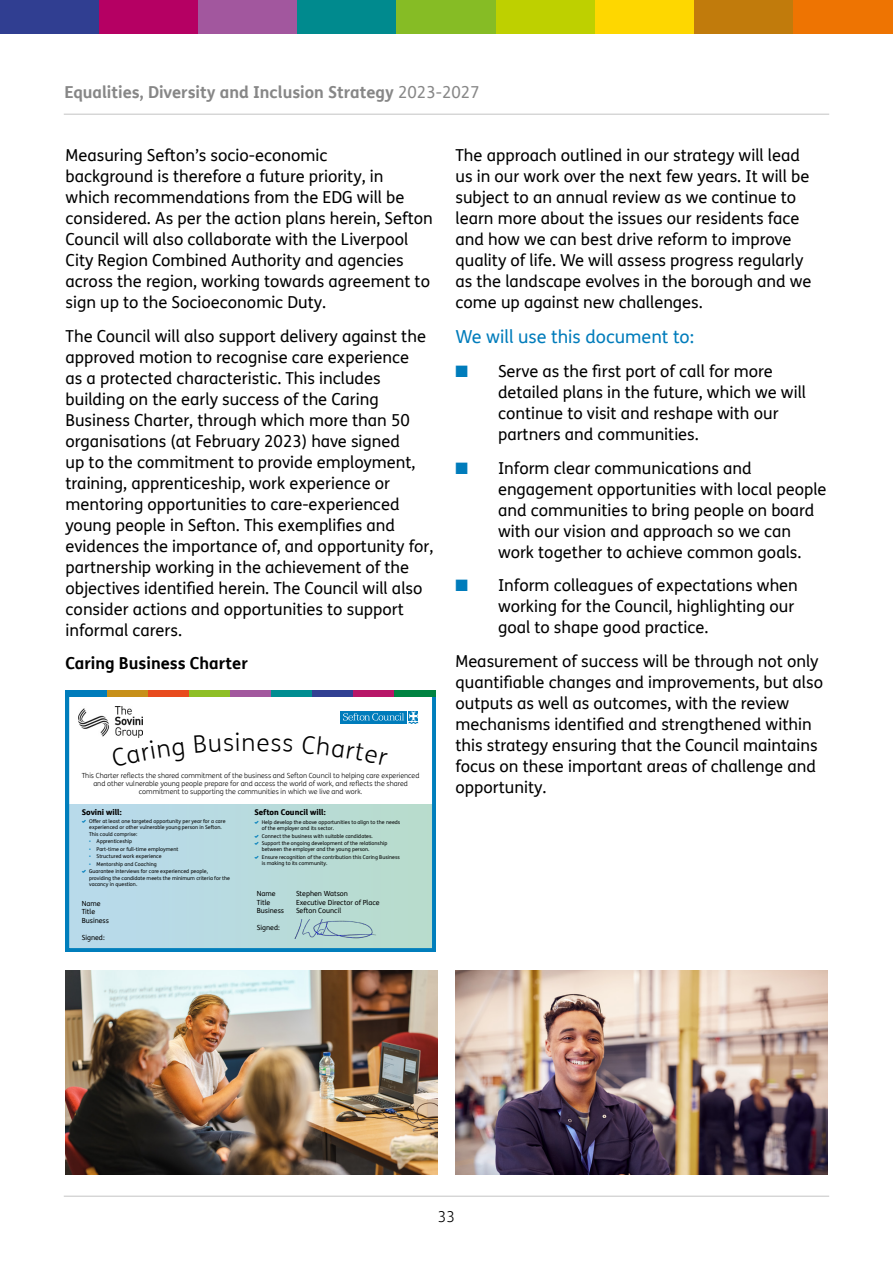
<style>
.page{position:relative;width:893px;height:1263px;background:#fff}
.page>*{position:absolute;margin:0;border:0;box-sizing:border-box;transform-origin:0 0}
.t1{font:300 24.15px "FS Me";color:#000}
.Sub_smaller{font:18px "FS Me";color:#007cbb}
.Body{font:16.5px/21px "FS Me";color:#000}
.t2{font:700 16.5px "FS Me";color:#878787}
.Body-2{font:700 16.5px "FS Me";color:#000}
.t3{font:300 15px "FS Me";color:#000}
.t4{font:800 7.95px "FS Me";color:#000}
.t5{font:300 7.05px/8.4px "FS Me";color:#000;text-align:center}
.t6{font:7.05px/8.4px "FS Me";color:#000}
.t7{font:5.25px/6.3px "FS Me";color:#000}
.s1{font-weight:400}
.s2{font-family:"Sionsdings";color:#007ebc}
.s3{color:#007ebc}
.s4{color:#007cbb}
</style>
<div class="page">
<hr style="left:64px;top:114px;width:765px;height:1px;background:#c6c6c6">
<hr style="left:64px;top:1196px;width:765px;height:1px;background:#c6c6c6">
<div style="left:0;top:0;width:99px;height:33px;background:#303e91"></div>
<div style="left:496px;top:0;width:99px;height:33px;background:#bed000"></div>
<div style="left:99px;top:0;width:99px;height:33px;background:#b50063"></div>
<div style="left:198px;top:0;width:100px;height:33px;background:#a2579e"></div>
<div style="left:298px;top:0;width:99px;height:33px;background:#008a8e"></div>
<div style="left:397px;top:0;width:99px;height:33px;background:#86bc25"></div>
<div style="left:595px;top:0;width:99px;height:33px;background:#fed700"></div>
<div style="left:694px;top:0;width:100px;height:33px;background:#c17b0c"></div>
<div style="left:794px;top:0;width:99px;height:33px;background:#ee7402"></div>
<svg style="left:66px;top:697px;width:369px;height:254px"></svg>
<div style="left:107px;top:690px;width:41px;height:7px;background:#c7901a"></div>
<div style="left:148px;top:690px;width:41px;height:7px;background:#e84b1e"></div>
<div style="left:189px;top:690px;width:41px;height:7px;background:#8fbf26"></div>
<div style="left:230px;top:690px;width:41px;height:7px;background:#a2589e"></div>
<div style="left:271px;top:690px;width:41px;height:7px;background:#008d91"></div>
<div style="left:312px;top:690px;width:41px;height:7px;background:#314092"></div>
<div style="left:353px;top:690px;width:41px;height:7px;background:#b71668"></div>
<div style="left:394px;top:690px;width:41px;height:7px;background:#008341"></div>
<div style="left:66px;top:690px;width:41px;height:7px;background:#007cbb"></div>
<div style="left:341px;top:711px;width:66px;height:12px;background:#007cbb"></div>
<svg style="left:343px;top:712px;width:75px;height:12px"></svg>
<img style="left:292px;top:919px;width:85px;height:19px">
<img style="left:78px;top:706px;width:65px;height:31px">
<img style="left:66px;top:971px;width:371px;height:203px">
<img style="left:455px;top:971px;width:372px;height:203px">
<svg style="left:112px;top:740px;width:73px;height:27px"></svg>
<svg style="left:195px;top:732px;width:44px;height:21px"></svg>
<svg style="left:258px;top:738px;width:35px;height:14px"></svg>
<svg style="left:302px;top:735px;width:86px;height:31px"></svg>
<p class="t2" style="left:64px;top:79px;width:417px">Equalities, Diversity and Inclusion Strategy <span class="s1">2023-2027</span></p>
<p class="Body" style="left:66px;top:144px;width:369px">Measuring Sefton’s socio-economic<br>background is therefore a future priority, in<br>which recommendations from the EDG will be considered. As per the action plans herein, Sefton Council will also collaborate with the Liverpool City Region Combined Authority and agencies across the region, working towards agreement to sign up to the Socioeconomic Duty.</p>
<p class="Body" style="left:66px;top:325px;width:369px">The Council will also support delivery against the approved motion to recognise care experience<br>as a protected characteristic. This includes building on the early success of the Caring Business Charter, through which more than 50 organisations (at February 2023) have signed<br>up to the commitment to provide employment, training, apprenticeship, work experience or mentoring opportunities to care-experienced young people in Sefton. This exemplifies and evidences the importance of, and opportunity for, partnership working in the achievement of the objectives identified herein. The Council will also consider actions and opportunities to support informal carers.</p>
<p class="Body-2" style="left:66px;top:651px;width:184px">Caring Business Charter</p>
<p class="t1" style="left:241px;top:726px;width:16px">n</p>
<p class="t5" style="left:82px;top:771px;width:339px">This Charter reflects the shared commitment of the business and Sefton Council to helping care experienced and other vulnerable young people prepare for and access the world of work, and reflects the shared commitment to supporting the communities in which we live and work.</p>
<p class="t4" style="left:254px;top:806px;width:73px">Sefton Council will:</p>
<p class="t7" style="left:262px;top:819px;width:140px;text-indent:-7px"><span class="s2">B</span> Help develop the above opportunities to align to the needs of the employer and its sector.</p>
<p class="t7" style="left:254px;top:832px;width:134px;line-height:7.5px"><span class="s2">B</span> Connect the business with suitable candidates.<br><span class="s2">B</span> Support the ongoing development of the relationship</p>
<p class="t7" style="left:254px;top:846px;width:147px;line-height:7.5px;text-indent:7px">between the employer and the young person.<br><span class="s2">B</span> Ensure recognition of the contribution this Caring Business</p>
<p class="t7" style="left:262px;top:860px;width:67px">is making to its community.</p>
<p class="t6" style="left:82px;top:899px;width:29px">Name<br>Title<br>Business</p>
<p class="t6" style="left:82px;top:933px;width:24px">Signed:</p>
<p class="t4" style="left:82px;top:806px;width:42px">Sovini will:</p>
<p class="t7" style="left:89px;top:818px;width:138px;text-indent:-7px"><span class="s2">B</span> Offer at least one targeted opportunity per year for a care experienced or other vulnerable young person in Sefton.<br>This could comprise:</p>
<p class="t7" style="left:89px;top:838px;width:44px"><span class="s3">•</span> Apprenticeship</p>
<p class="t7" style="left:89px;top:845px;width:91px"><span class="s3">•</span> Part-time or full-time employment</p>
<p class="t7" style="left:89px;top:853px;width:74px"><span class="s3">•</span> Structured work experience</p>
<p class="t7" style="left:82px;top:860px;width:128px;line-height:7.5px;text-indent:7px"><span class="s3">•</span> Mentorship and Coaching<br><span class="s2">B</span> Guarantee interviews for care experienced people,</p>
<p class="t7" style="left:89px;top:874px;width:142px">providing the candidate meets the minimum criteria for the vacancy in question.</p>
<p class="t6" style="left:296px;top:889px;width:85px">Stephen Watson<br>Executive Director of Place<br>Sefton Council</p>
<p class="t6" style="left:257px;top:889px;width:29px">Name<br>Title<br>Business</p>
<p class="t6" style="left:257px;top:923px;width:24px">Signed:</p>
<p class="Body" style="left:455px;top:144px;width:357px">The approach outlined in our strategy will lead us in our work over the next few years. It will be subject to an annual review as we continue to learn more about the issues our residents face and how we can best drive reform to improve quality of life. We will assess progress regularly as the landscape evolves in the borough and we come up against new challenges.</p>
<p class="Sub_smaller" style="left:455px;top:324px;width:240px">We will use this document to:</p>
<p class="Body" style="left:498px;top:360px;width:310px;text-indent:-43px"><span class="s4">■</span> Serve as the first port of call for more detailed plans in the future, which we will continue to visit and reshape with our partners and communities.</p>
<p class="Body" style="left:498px;top:457px;width:330px;text-indent:-43px"><span class="s4">■</span> Inform clear communications and engagement opportunities with local people and communities to bring people on board with our vision and approach so we can work together to achieve common goals.</p>
<p class="Body" style="left:498px;top:575px;width:301px;text-indent:-43px"><span class="s4">■</span> Inform colleagues of expectations when working for the Council, highlighting our goal to shape good practice.</p>
<p class="Body" style="left:455px;top:651px;width:369px">Measurement of success will be through not only quantifiable changes and improvements, but also outputs as well as outcomes, with the review mechanisms identified and strengthened within this strategy ensuring that the Council maintains focus on these important areas of challenge and opportunity.</p>
<p class="t3" style="left:438px;top:1206px;width:19px">33</p>
</div>
